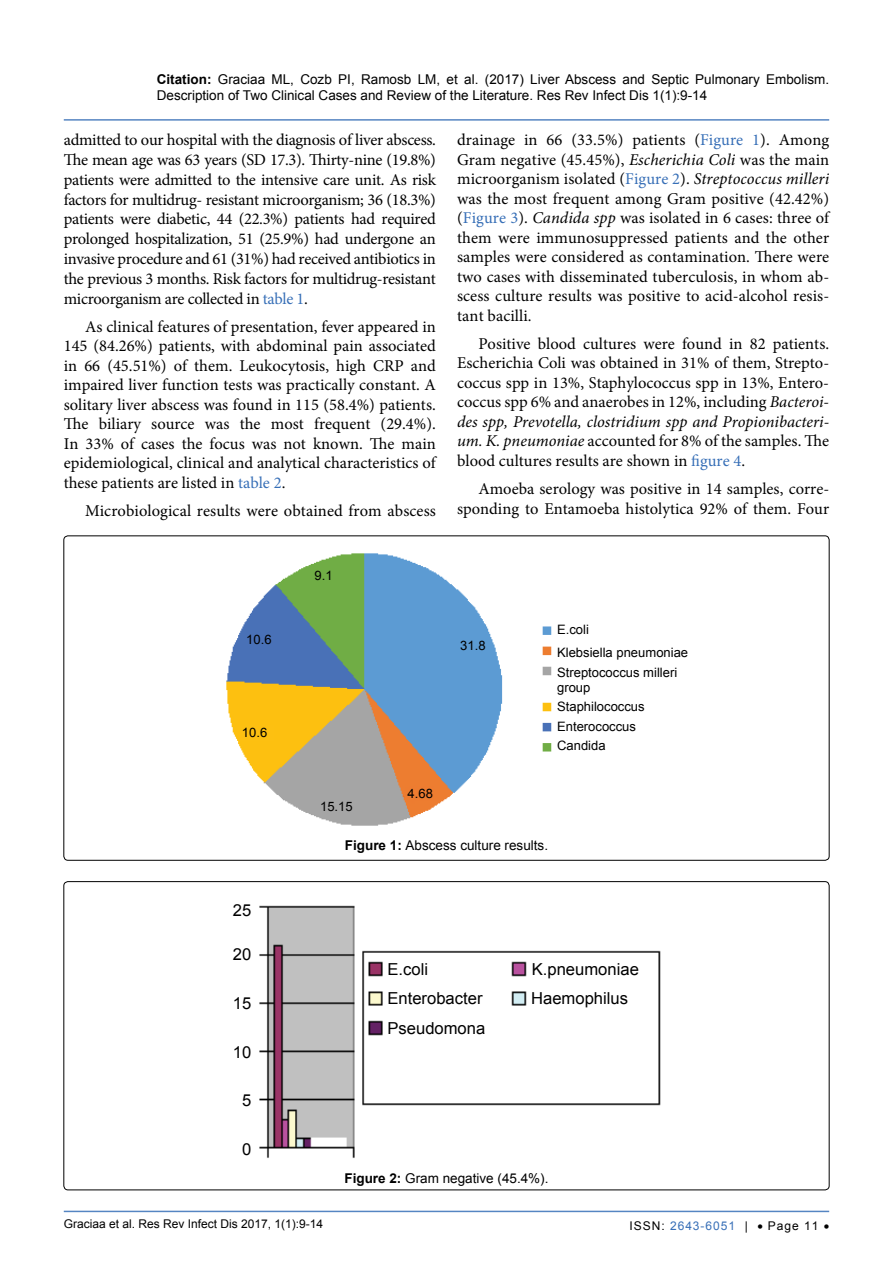
<style>
.page{position:relative;width:893px;height:1263px;background:#fff}
.page>*{position:absolute;margin:0;border:0;box-sizing:border-box;transform-origin:0 0}
.t1{font:16.5px/19.5px "Minion Pro";color:#000;text-align:justify}
.t2{font:16.5px/29.2px "Arial";color:#000}
.t3{font:13.5px/16.2px "Arial";color:#000}
.t4{font:12.9px/19.2px "Arial";color:#000}
.t5{font:12px "Arial";color:#000}
.t6{font:12px "Arial";letter-spacing:.08em;color:#376fb7}
.s1{font-weight:700}
.s2{color:#376fb7}
.s3{font-style:italic}
.s4{color:#000}
</style>
<div class="page">
<hr style="left:64px;top:1211px;width:765px;height:1px;background:#376fb7">
<hr style="left:64px;top:119px;width:765px;height:2px;background:#376fb7">
<img style="left:226px;top:553px;width:326px;height:273px">
<svg style="left:403px;top:785px;width:12px;height:19px"></svg>
<div style="left:413px;top:787px;width:21px;height:14px;background:#ed7c30"></div>
<div style="left:328px;top:796px;width:31px;height:19px;background:#a5a5a5"></div>
<div style="left:314px;top:792px;width:16px;height:23px;background:#a5a5a5"></div>
<div style="left:241px;top:725px;width:33px;height:15px;background:#fdc011"></div>
<div style="left:244px;top:632px;width:37px;height:15px;background:#4971b7"></div>
<div style="left:306px;top:569px;width:30px;height:14px;background:#70ad45"></div>
<div style="left:453px;top:636px;width:36px;height:19px;background:#5c9bd3"></div>
<img style="left:259px;top:905px;width:402px;height:253px">
<div style="left:528px;top:956px;width:126px;height:70px;background:#fff"></div>
<div style="left:385px;top:956px;width:120px;height:99px;background:#fff"></div>
<p class="t3" style="left:157px;top:71px;width:674px"><span class="s1">Citation:</span> Graciaa ML, Cozb PI, Ramosb LM, et al. (2017) Liver Abscess and Septic Pulmonary Embolism.<br>Description of Two Clinical Cases and Review of the Literature. Res Rev Infect Dis 1(1):9-14</p>
<p class="t1" style="left:64px;top:130px;width:374px">admitted to our hospital with the diagnosis of liver abscess.<br>The mean age was 63 years (SD 17.3). Thirty-nine (19.8%) patients were admitted to the intensive care unit. As risk factors for multidrug- resistant microorganism; 36 (18.3%) patients were diabetic, 44 (22.3%) patients had required prolonged hospitalization, 51 (25.9%) had undergone an invasive procedure and 61 (31%) had received antibiotics in the previous 3 months. Risk factors for multidrug-resistant microorganism are collected in <span class="s2">table 1</span>.</p>
<p class="t1" style="left:64px;top:317px;width:374px;text-indent:21px">As clinical features of presentation, fever appeared in 145 (84.26%) patients, with abdominal pain associated in 66 (45.51%) of them. Leukocytosis, high CRP and impaired liver function tests was practically constant. A solitary liver abscess was found in 115 (58.4%) patients.<br>The biliary source was the most frequent (29.4%).<br>In 33% of cases the focus was not known. The main epidemiological, clinical and analytical characteristics of these patients are listed in <span class="s2">table 2</span>.</p>
<p class="t1" style="left:85px;top:501px;width:352px">Microbiological results were obtained from abscess</p>
<p class="t1" style="left:457px;top:130px;width:374px">drainage in 66 (33.5%) patients (<span class="s2">Figure 1</span>). Among Gram negative (45.45%), <span class="s3">Escherichia Coli</span> was the main microorganism isolated (<span class="s2">Figure 2</span>). <span class="s3">Streptococcus milleri </span>was the most frequent among Gram positive (42.42%) (<span class="s2">Figure 3</span>). <span class="s3">Candida spp</span> was isolated in 6 cases: three of them were immunosuppressed patients and the other samples were considered as contamination. There were two cases with disseminated tuberculosis, in whom ab&shy;scess culture results was positive to acid-alcohol resis&shy;tant bacilli.</p>
<p class="t1" style="left:457px;top:334px;width:374px;text-indent:21px">Positive blood cultures were found in 82 patients.<br>Escherichia Coli was obtained in 31% of them, Strepto&shy;coccus spp in 13%, Staphylococcus spp in 13%, Entero&shy;coccus spp 6% and anaerobes in 12%, including <span class="s3">Bacteroi&shy;des spp, Prevotella, clostridium spp and Propionibacteri&shy;um. K. pneumoniae</span> accounted for 8% of the samples. The blood cultures results are shown in <span class="s2">figure 4</span>.</p>
<p class="t1" style="left:457px;top:479px;width:374px;text-align:right">Amoeba serology was positive in 14 samples, corre&shy;sponding to Entamoeba histolytica 92% of them. Four</p>
<p class="t4" style="left:246px;top:630px;width:27px">10.6</p>
<p class="t4" style="left:242px;top:723px;width:27px">10.6</p>
<p class="t4" style="left:314px;top:566px;width:20px">9.1</p>
<p class="t4" style="left:320px;top:797px;width:34px">15.15</p>
<p class="t4" style="left:460px;top:636px;width:27px">31.8</p>
<p class="t4" style="left:408px;top:784px;width:27px">4.68</p>
<p class="t4" style="left:557px;top:618px;width:133px;line-height:23px">E.coli<br>Klebsiella pneumoniae</p>
<p class="t4" style="left:557px;top:664px;width:122px;line-height:15.6px">Streptococcus milleri group</p>
<p class="t4" style="left:557px;top:697px;width:89px">Staphilococcus<br>Enterococcus<br>Candida</p>
<p class="t3" style="left:345px;top:837px;width:205px"><span class="s1">Figure 1:</span> Abscess culture results.</p>
<p class="t2" style="left:233px;top:895px;width:20px">25</p>
<p class="t2" style="left:233px;top:940px;width:20px">20</p>
<p class="t2" style="left:233px;top:989px;width:20px">15</p>
<p class="t2" style="left:233px;top:1037px;width:20px">10</p>
<p class="t2" style="left:242px;top:1086px;width:11px">5</p>
<p class="t2" style="left:242px;top:1135px;width:11px">0</p>
<p class="t2" style="left:387px;top:955px;width:99px">E.coli<br>Enterobacter<br>Pseudomona</p>
<p class="t2" style="left:531px;top:955px;width:109px">K.pneumoniae<br>Haemophilus</p>
<p class="t3" style="left:344px;top:1170px;width:206px"><span class="s1">Figure 2:</span> Gram negative (45.4%).</p>
<p class="t5" style="left:64px;top:1215px;width:261px">Graciaa et al. Res Rev Infect Dis 2017, 1(1):9-14</p>
<p class="t6" style="left:630px;top:1217px;width:120px"><span class="s4">ISSN:</span> 2643-6051 <span class="s4">|</span></p>
<p class="t5" style="left:757px;top:1218px;width:73px">• Page 11 •</p>
</div>
